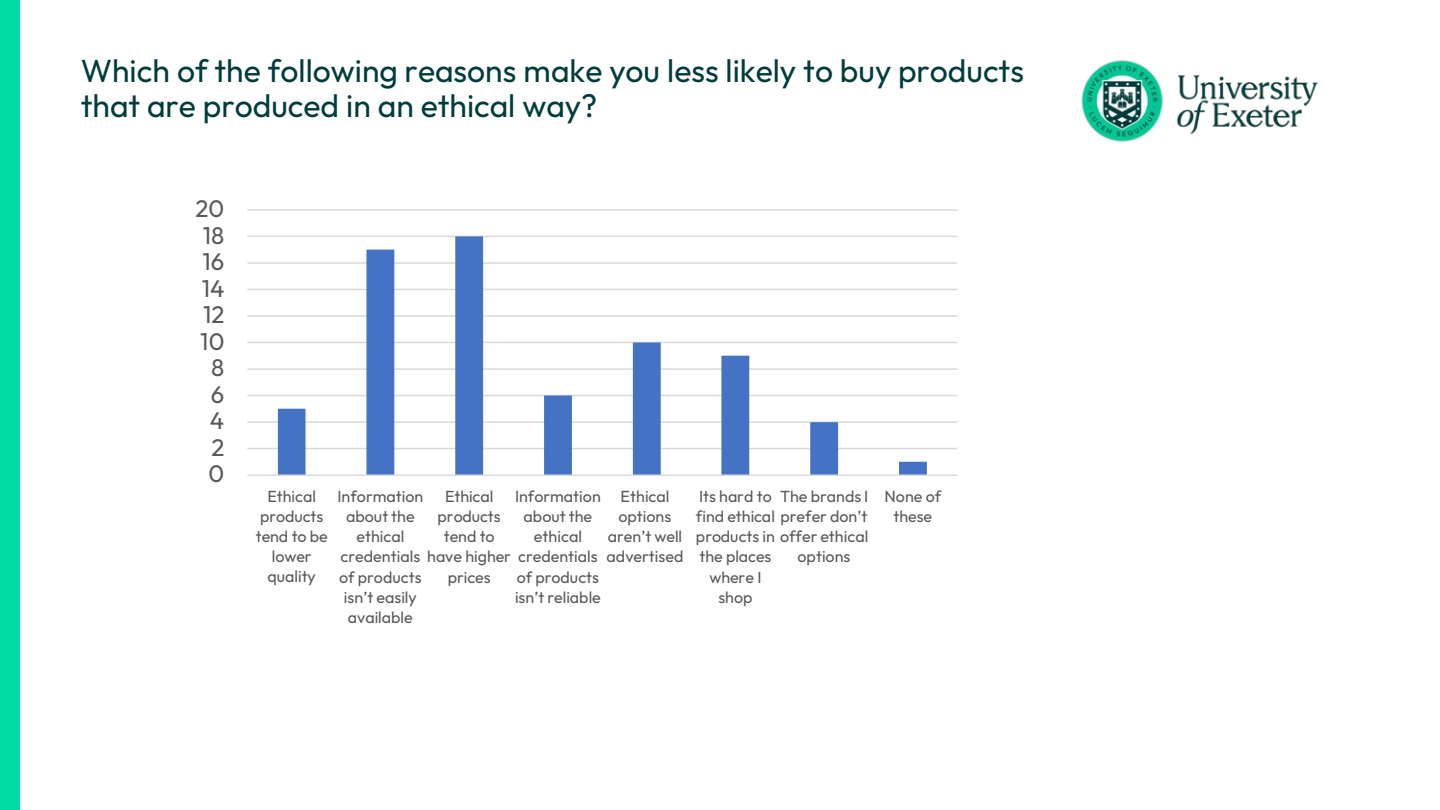
<style>
.page{position:relative;width:1440px;height:810px;background:#fff}
.page>*{position:absolute;margin:0;border:0;box-sizing:border-box;transform-origin:0 0}
.t1{font:32px/34.6px "Outfit";color:#003c3b}
.t2{font:24px "Outfit";letter-spacing:.005em;color:#595959}
.t3{font:16px/20.2px "Outfit";color:#595959;text-align:center}
</style>
<div class="page">
<div style="left:0;top:0;width:19px;height:810px;background:#01dca5"></div>
<img style="left:1081px;top:60px;width:237px;height:82px">
<hr style="left:247px;top:448px;width:710px;height:1px;background:#d9d9d9">
<hr style="left:247px;top:421px;width:710px;height:2px;background:#d9d9d9">
<hr style="left:247px;top:395px;width:710px;height:1px;background:#d9d9d9">
<hr style="left:247px;top:368px;width:710px;height:2px;background:#d9d9d9">
<hr style="left:247px;top:342px;width:710px;height:1px;background:#d9d9d9">
<hr style="left:247px;top:315px;width:710px;height:2px;background:#d9d9d9">
<hr style="left:247px;top:289px;width:710px;height:1px;background:#d9d9d9">
<hr style="left:247px;top:262px;width:710px;height:2px;background:#d9d9d9">
<hr style="left:247px;top:236px;width:710px;height:1px;background:#d9d9d9">
<hr style="left:247px;top:209px;width:710px;height:2px;background:#d9d9d9">
<svg style="left:278px;top:236px;width:649px;height:238px"></svg>
<hr style="left:247px;top:474px;width:710px;height:2px;background:#d9d9d9">
<h2 class="t1" style="left:81px;top:54px;width:945px">Which of the following reasons make you less likely to buy products that are produced in an ethical way?</h2>
<p class="t2" style="left:196px;top:195px;width:30px">20</p>
<p class="t2" style="left:203px;top:222px;width:23px">18</p>
<p class="t2" style="left:202px;top:248px;width:23px">16</p>
<p class="t2" style="left:202px;top:275px;width:24px">14</p>
<p class="t2" style="left:203px;top:301px;width:23px">12</p>
<p class="t2" style="left:200px;top:328px;width:26px">10</p>
<p class="t2" style="left:211px;top:354px;width:15px">8</p>
<p class="t2" style="left:211px;top:381px;width:15px">6</p>
<p class="t2" style="left:210px;top:407px;width:16px">4</p>
<p class="t2" style="left:211px;top:434px;width:14px">2</p>
<p class="t2" style="left:209px;top:460px;width:17px">0</p>
<p class="t3" style="left:256px;top:486px;width:73px">Ethical products tend to be lower quality</p>
<p class="t3" style="left:338px;top:486px;width:87px">Information</p>
<p class="t3" style="left:515px;top:486px;width:87px">Information about the ethical</p>
<p class="t3" style="left:515px;top:567px;width:87px;text-align:left">of products isn’t reliable</p>
<p class="t3" style="left:438px;top:486px;width:65px">Ethical products tend to</p>
<p class="t3" style="left:448px;top:567px;width:44px">prices</p>
<p class="t3" style="left:607px;top:486px;width:78px">Ethical options aren’t well advertised</p>
<p class="t3" style="left:699px;top:486px;width:74px">Its hard to</p>
<p class="t3" style="left:780px;top:486px;width:90px">The brands I</p>
<p class="t3" style="left:696px;top:506px;width:173px">find ethical prefer don’t</p>
<p class="t3" style="left:696px;top:526px;width:174px">products in offer ethical</p>
<p class="t3" style="left:699px;top:547px;width:73px">the places</p>
<p class="t3" style="left:709px;top:567px;width:54px">where I</p>
<p class="t3" style="left:718px;top:587px;width:36px">shop</p>
<p class="t3" style="left:346px;top:506px;width:70px">about the</p>
<p class="t3" style="left:356px;top:526px;width:49px">ethical</p>
<p class="t3" style="left:341px;top:547px;width:259px">credentials have higher credentials</p>
<p class="t3" style="left:339px;top:567px;width:84px">of products</p>
<p class="t3" style="left:344px;top:587px;width:74px">isn’t easily</p>
<p class="t3" style="left:348px;top:607px;width:67px">available</p>
<p class="t3" style="left:798px;top:547px;width:54px">options</p>
<p class="t3" style="left:885px;top:486px;width:58px">None of these</p>
</div>
